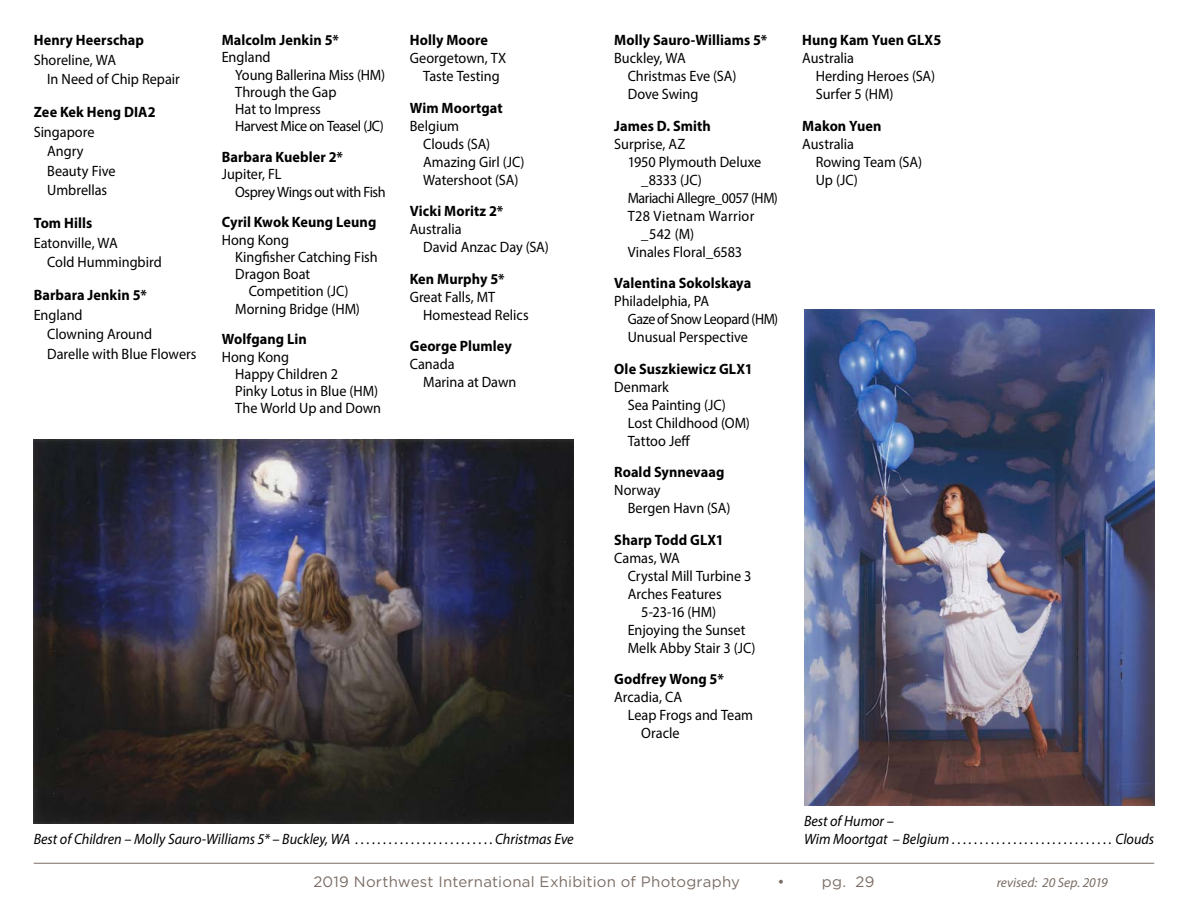
<style>
.page{position:relative;width:1188px;height:918px;background:#fff}
.page>*{position:absolute;margin:0;border:0;box-sizing:border-box;transform-origin:0 0}
.Alpha_List_-_Titles{font:15px/18px "Myriad Pro";color:#000;scale:.95 1}
.Alpha_List_-_Name{font:700 15px "Myriad Pro";letter-spacing:.005em;color:#000;scale:.95 1}
.Alpha_List_-_City_St{font:15px "Myriad Pro";color:#000;scale:.95 1}
.PHOTO_LABEL_-_Black{font:italic 15px "Myriad Pro";color:#000;scale:.95 1}
.PHOTO_LABEL_-_black{font:italic 15px/18px "Myriad Pro";color:#000;scale:.95 1}
.t1{font:15px "Gotham";letter-spacing:.015em;color:#7b6e66}
.Alpha_List_-_Titles-2{font:15px "Myriad Pro";letter-spacing:-.03em;color:#000;scale:.93 1}
.Alpha_List_-_Titles-3{font:15px/18px "Myriad Pro";letter-spacing:.02em;color:#000;scale:.95 1}
.Alpha_List_-_Titles-4{font:15px "Myriad Pro";letter-spacing:-.03em;color:#000;scale:.95 1}
.Alpha_List_-_Titles-5{font:15px "Myriad Pro";letter-spacing:-.035em;color:#000;scale:.95 1}
.t2{font:italic 13.5px "Myriad Pro";letter-spacing:-.005em;color:#7b6e66}
</style>
<div class="page">
<hr style="left:34px;top:863px;width:1120px;height:1px;background:#7b6e66">
<img style="left:34px;top:439px;width:540px;height:384px">
<img style="left:804px;top:309px;width:350px;height:496px">
<p class="Alpha_List_-_Name" style="left:34px;top:30px;width:118px">Henry Heerschap</p>
<p class="Alpha_List_-_City_St" style="left:34px;top:50px;width:88px">Shoreline, WA</p>
<p class="Alpha_List_-_Titles" style="left:47px;top:70px;width:141px">In Need of Chip Repair</p>
<p class="Alpha_List_-_Name" style="left:34px;top:102px;width:130px">Zee Kek Heng DIA2</p>
<p class="Alpha_List_-_City_St" style="left:34px;top:122px;width:65px">Singapore</p>
<p class="Alpha_List_-_Titles" style="left:47px;top:142px;width:40px">Angry</p>
<p class="Alpha_List_-_Titles" style="left:47px;top:161px;width:74px">Beauty Five</p>
<p class="Alpha_List_-_Titles" style="left:47px;top:181px;width:65px">Umbrellas</p>
<p class="Alpha_List_-_Name" style="left:34px;top:213px;width:63px">Tom Hills</p>
<p class="Alpha_List_-_City_St" style="left:34px;top:233px;width:90px">Eatonville, WA</p>
<p class="Alpha_List_-_Titles" style="left:47px;top:253px;width:122px">Cold Hummingbird</p>
<p class="Alpha_List_-_Name" style="left:34px;top:285px;width:121px">Barbara Jenkin 5*</p>
<p class="Alpha_List_-_City_St" style="left:34px;top:305px;width:53px">England</p>
<p class="Alpha_List_-_Titles" style="left:47px;top:325px;width:112px">Clowning Around</p>
<p class="Alpha_List_-_Titles" style="left:47px;top:344px;width:159px">Darelle with Blue Flowers</p>
<p class="Alpha_List_-_Name" style="left:222px;top:30px;width:125px">Malcolm Jenkin 5*</p>
<p class="Alpha_List_-_City_St" style="left:222px;top:48px;width:53px">England</p>
<p class="Alpha_List_-_Titles" style="left:235px;top:65px;width:159px">Young Ballerina Miss (HM)</p>
<p class="Alpha_List_-_Titles" style="left:235px;top:82px;width:108px">Through the Gap</p>
<p class="Alpha_List_-_Titles" style="left:235px;top:100px;width:92px">Hat to Impress</p>
<p class="Alpha_List_-_Titles-4" style="left:235px;top:117px;width:158px">Harvest Mice on Teasel (JC)</p>
<p class="Alpha_List_-_Name" style="left:222px;top:147px;width:129px">Barbara Kuebler 2*</p>
<p class="Alpha_List_-_City_St" style="left:222px;top:165px;width:64px">Jupiter, FL</p>
<p class="Alpha_List_-_Titles-5" style="left:235px;top:182px;width:160px">Osprey Wings out with Fish</p>
<p class="Alpha_List_-_Name" style="left:222px;top:212px;width:164px">Cyril Kwok Keung Leung</p>
<p class="Alpha_List_-_City_St" style="left:222px;top:230px;width:73px">Hong Kong</p>
<p class="Alpha_List_-_Titles" style="left:235px;top:247px;width:152px">Kingfisher Catching Fish</p>
<p class="Alpha_List_-_Titles" style="left:249px;top:265px;width:107px;line-height:17.2px;text-indent:-14px">Dragon Boat<br>Competition (JC)</p>
<p class="Alpha_List_-_Titles" style="left:235px;top:299px;width:133px">Morning Bridge (HM)</p>
<p class="Alpha_List_-_Name" style="left:222px;top:329px;width:91px">Wolfgang Lin</p>
<p class="Alpha_List_-_City_St" style="left:222px;top:347px;width:73px">Hong Kong</p>
<p class="Alpha_List_-_Titles" style="left:235px;top:364px;width:110px">Happy Children 2</p>
<p class="Alpha_List_-_Titles" style="left:235px;top:382px;width:152px">Pinky Lotus in Blue (HM)</p>
<p class="Alpha_List_-_Titles" style="left:235px;top:399px;width:155px">The World Up and Down</p>
<p class="Alpha_List_-_Name" style="left:410px;top:30px;width:84px">Holly Moore</p>
<p class="Alpha_List_-_City_St" style="left:410px;top:49px;width:103px">Georgetown, TX</p>
<p class="Alpha_List_-_Titles" style="left:423px;top:67px;width:82px">Taste Testing</p>
<p class="Alpha_List_-_Name" style="left:410px;top:98px;width:99px">Wim Moortgat</p>
<p class="Alpha_List_-_City_St" style="left:410px;top:116px;width:53px">Belgium</p>
<p class="Alpha_List_-_Titles" style="left:423px;top:134px;width:72px">Clouds (SA)</p>
<p class="Alpha_List_-_Titles" style="left:423px;top:152px;width:108px">Amazing Girl (JC)</p>
<p class="Alpha_List_-_Titles" style="left:423px;top:170px;width:102px">Watershoot (SA)</p>
<p class="Alpha_List_-_Name" style="left:410px;top:201px;width:100px">Vicki Moritz 2*</p>
<p class="Alpha_List_-_City_St" style="left:410px;top:220px;width:56px">Australia</p>
<p class="Alpha_List_-_Titles" style="left:423px;top:238px;width:134px">David Anzac Day (SA)</p>
<p class="Alpha_List_-_Name" style="left:410px;top:269px;width:101px">Ken Murphy 5*</p>
<p class="Alpha_List_-_City_St" style="left:410px;top:287px;width:92px">Great Falls, MT</p>
<p class="Alpha_List_-_Titles" style="left:423px;top:305px;width:113px">Homestead Relics</p>
<p class="Alpha_List_-_Name" style="left:410px;top:336px;width:109px">George Plumley</p>
<p class="Alpha_List_-_City_St" style="left:410px;top:355px;width:49px">Canada</p>
<p class="Alpha_List_-_Titles" style="left:423px;top:373px;width:100px">Marina at Dawn</p>
<p class="PHOTO_LABEL_-_Black" style="left:34px;top:829px;width:337px">Best of Children – Molly Sauro-Williams 5* – Buckley, WA .........................</p>
<p class="PHOTO_LABEL_-_Black" style="left:495px;top:829px;width:84px">Christmas Eve</p>
<p class="Alpha_List_-_Name" style="left:614px;top:30px;width:163px">Molly Sauro-Williams 5*</p>
<p class="Alpha_List_-_City_St" style="left:614px;top:49px;width:77px">Buckley, WA</p>
<p class="Alpha_List_-_Titles" style="left:628px;top:67px;width:116px">Christmas Eve (SA)</p>
<p class="Alpha_List_-_Titles" style="left:628px;top:85px;width:76px">Dove Swing</p>
<p class="Alpha_List_-_Name" style="left:614px;top:116px;width:103px">James D. Smith</p>
<p class="Alpha_List_-_City_St" style="left:614px;top:134px;width:76px">Surprise, AZ</p>
<p class="Alpha_List_-_Titles" style="left:641px;top:152px;width:128px;text-indent:-14px">1950 Plymouth Deluxe _8333 (JC)</p>
<p class="Alpha_List_-_Titles-2" style="left:628px;top:188px;width:163px">Mariachi Allegre_0057 (HM)</p>
<p class="Alpha_List_-_Titles-3" style="left:641px;top:206px;width:121px;text-indent:-14px">T28 Vietnam Warrior _542 (M)</p>
<p class="Alpha_List_-_Titles" style="left:628px;top:242px;width:122px">Vinales Floral_6583</p>
<p class="Alpha_List_-_Name" style="left:614px;top:273px;width:146px">Valentina Sokolskaya</p>
<p class="Alpha_List_-_City_St" style="left:614px;top:292px;width:102px">Philadelphia, PA</p>
<p class="Alpha_List_-_Titles-2" style="left:628px;top:310px;width:163px">Gaze of Snow Leopard (HM)</p>
<p class="Alpha_List_-_Titles" style="left:628px;top:328px;width:128px">Unusual Perspective</p>
<p class="Alpha_List_-_Name" style="left:614px;top:359px;width:147px">Ole Suszkiewicz GLX1</p>
<p class="Alpha_List_-_City_St" style="left:614px;top:377px;width:59px">Denmark</p>
<p class="Alpha_List_-_Titles" style="left:628px;top:395px;width:105px">Sea Painting (JC)</p>
<p class="Alpha_List_-_Titles" style="left:628px;top:413px;width:130px">Lost Childhood (OM)</p>
<p class="Alpha_List_-_Titles" style="left:628px;top:431px;width:68px">Tattoo Jeff</p>
<p class="Alpha_List_-_Name" style="left:614px;top:462px;width:117px">Roald Synnevaag</p>
<p class="Alpha_List_-_City_St" style="left:614px;top:481px;width:50px">Norway</p>
<p class="Alpha_List_-_Titles" style="left:628px;top:499px;width:110px">Bergen Havn (SA)</p>
<p class="Alpha_List_-_Name" style="left:614px;top:530px;width:117px">Sharp Todd GLX1</p>
<p class="Alpha_List_-_City_St" style="left:614px;top:548px;width:71px">Camas, WA</p>
<p class="Alpha_List_-_Titles" style="left:628px;top:566px;width:132px">Crystal Mill Turbine 3</p>
<p class="Alpha_List_-_Titles" style="left:628px;top:584px;width:100px;text-align:center">Arches Features<br>5-23-16 (HM)</p>
<p class="Alpha_List_-_Titles" style="left:628px;top:620px;width:126px">Enjoying the Sunset</p>
<p class="Alpha_List_-_Titles" style="left:628px;top:638px;width:136px">Melk Abby Stair 3 (JC)</p>
<p class="Alpha_List_-_Name" style="left:614px;top:669px;width:117px">Godfrey Wong 5*</p>
<p class="Alpha_List_-_City_St" style="left:614px;top:688px;width:73px">Arcadia, CA</p>
<p class="Alpha_List_-_Titles" style="left:641px;top:706px;width:119px;text-indent:-14px">Leap Frogs and Team<br>Oracle</p>
<p class="Alpha_List_-_Name" style="left:802px;top:30px;width:148px">Hung Kam Yuen GLX5</p>
<p class="Alpha_List_-_City_St" style="left:802px;top:49px;width:56px">Australia</p>
<p class="Alpha_List_-_Titles" style="left:816px;top:67px;width:127px">Herding Heroes (SA)</p>
<p class="Alpha_List_-_Titles" style="left:816px;top:85px;width:83px">Surfer 5 (HM)</p>
<p class="Alpha_List_-_Name" style="left:802px;top:116px;width:85px">Makon Yuen</p>
<p class="Alpha_List_-_City_St" style="left:802px;top:134px;width:56px">Australia</p>
<p class="Alpha_List_-_Titles" style="left:816px;top:152px;width:113px">Rowing Team (SA)</p>
<p class="Alpha_List_-_Titles" style="left:816px;top:170px;width:46px">Up (JC)</p>
<p class="PHOTO_LABEL_-_black" style="left:804px;top:811px;width:157px">Best of Humor –<br>Wim Moortgat – Belgium ..............................</p>
<p class="PHOTO_LABEL_-_black" style="left:1116px;top:829px;width:42px">Clouds</p>
<p class="t1" style="left:313px;top:872px;width:428px">2019 Northwest International Exhibition of Photography</p>
<p class="t1" style="left:777px;top:872px;width:9px">•</p>
<p class="t1" style="left:822px;top:872px;width:54px">pg. 29</p>
<p class="t2" style="left:997px;top:874px;width:113px">revised: 20 Sep. 2019</p>
</div>
